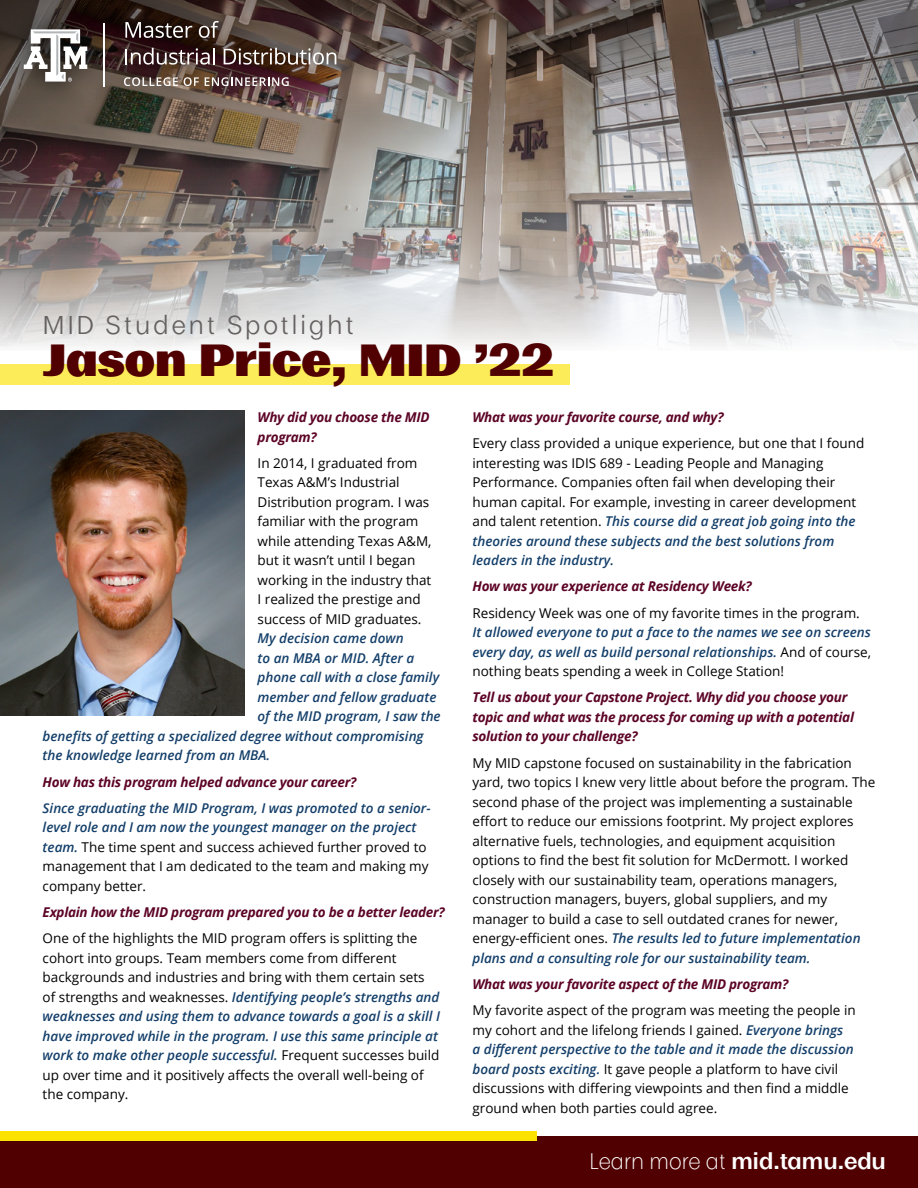
<style>
.page{position:relative;width:918px;height:1188px;background:#fff}
.page>*{position:absolute;margin:0;border:0;box-sizing:border-box;transform-origin:0 0}
.t1{font:900 42px "Moriston";color:#500000}
.t2{font:24px "Moriston";letter-spacing:.1em;color:#666161}
.t3{font:600 21px "Moriston";color:#fff}
.t4{font:13.5px/19.5px "Open Sans";color:#000}
.t5{font:italic 700 13.5px/19.5px "Open Sans";letter-spacing:-.02em;color:#5c0426}
.t6{font:italic 600 13.5px "Open Sans";color:#143f6a}
.s1{font-weight:600;font-style:italic;color:#143f6a}
.s2{font-weight:300}
</style>
<div class="page">
<img style="left:0;top:187px;width:918px;height:160px">
<img style="left:0;top:0;width:918px;height:187px">
<div style="left:3px;top:1px;width:355px;height:107px;background:#000;opacity:.75"></div>
<svg style="left:124px;top:77px;width:54px;height:9px"></svg>
<svg style="left:184px;top:77px;width:15px;height:9px"></svg>
<svg style="left:205px;top:77px;width:84px;height:9px"></svg>
<svg style="left:125px;top:22px;width:67px;height:16px"></svg>
<svg style="left:199px;top:21px;width:20px;height:17px"></svg>
<svg style="left:125px;top:48px;width:90px;height:17px"></svg>
<svg style="left:224px;top:48px;width:112px;height:17px;background:#796b63"></svg>
<hr style="left:103px;top:24px;width:1px;height:63px;background:#fff">
<svg style="left:24px;top:29px;width:63px;height:53px"></svg>
<div style="left:0;top:364px;width:570px;height:20px;background:#fcec5a"></div>
<img style="left:0;top:411px;width:244px;height:305px">
<div style="left:0;top:1136px;width:918px;height:52px;background:#500000"></div>
<div style="left:0;top:1131px;width:537px;height:10px;background:#fbe200"></div>
<p class="t2" style="left:43px;top:306px;width:313px">MID Student Spotlight</p>
<p class="t1" style="left:43px;top:327px;width:513px">Jason Price, MID ’22</p>
<p class="t5" style="left:258px;top:407px;width:174px">Why did you choose the MID program?</p>
<p class="t4" style="left:258px;top:453px;width:161px">In 2014, I graduated from</p>
<p class="t4" style="left:258px;top:472px;width:144px">Texas A&amp;M’s Industrial</p>
<p class="t4" style="left:258px;top:492px;width:173px">Distribution program. I was</p>
<p class="t4" style="left:258px;top:511px;width:162px">familiar with the program</p>
<p class="t4" style="left:258px;top:531px;width:175px">while attending Texas A&amp;M,</p>
<p class="t4" style="left:258px;top:550px;width:159px">but it wasn’t until I began</p>
<p class="t4" style="left:258px;top:570px;width:175px">working in the industry that</p>
<p class="t4" style="left:258px;top:589px;width:165px">I realized the prestige and</p>
<p class="t4" style="left:258px;top:609px;width:165px">success of MID graduates.</p>
<p class="t6" style="left:258px;top:629px;width:148px">My decision came down</p>
<p class="t6" style="left:258px;top:649px;width:158px">to an MBA or MID. After a</p>
<p class="t6" style="left:258px;top:668px;width:183px">phone call with a close family</p>
<p class="t6" style="left:258px;top:688px;width:180px">member and fellow graduate</p>
<p class="t6" style="left:258px;top:707px;width:185px">of the MID program, I saw the</p>
<p class="t6" style="left:43px;top:727px;width:383px">benefits of getting a specialized degree without compromising</p>
<p class="t6" style="left:43px;top:746px;width:229px">the knowledge learned from an MBA.</p>
<p class="t5" style="left:43px;top:772px;width:315px">How has this program helped advance your career?</p>
<p class="t4" style="left:43px;top:798px;width:390px"><span class="s1">Since graduating the MID Program, I was promoted to a senior&shy;level role and I am now the youngest manager on the project team.</span> The time spent and success achieved further proved to management that I am dedicated to the team and making my company better.</p>
<p class="t5" style="left:43px;top:902px;width:404px">Explain how the MID program prepared you to be a better leader?</p>
<p class="t4" style="left:43px;top:928px;width:399px">One of the highlights the MID program offers is splitting the cohort into groups. Team members come from different backgrounds and industries and bring with them certain sets of strengths and weaknesses. <span class="s1">Identifying people’s strengths and weaknesses and using them to advance towards a goal is a skill I have improved while in the program. I use this same principle at work to make other people successful.</span> Frequent successes build up over time and it positively affects the overall well-being of the company.</p>
<p class="t5" style="left:472px;top:407px;width:253px">What was your favorite course, and why?</p>
<p class="t4" style="left:472px;top:433px;width:393px">Every class provided a unique experience, but one that I found interesting was IDIS 689 - Leading People and Managing Performance. Companies often fail when developing their human capital. For example, investing in career development and talent retention. <span class="s1">This course did a great job going into the theories around these subjects and the best solutions from leaders in the industry.</span></p>
<p class="t5" style="left:472px;top:576px;width:281px">How was your experience at Residency Week?</p>
<p class="t4" style="left:472px;top:603px;width:400px">Residency Week was one of my favorite times in the program.<br><span class="s1">It allowed everyone to put a face to the names we see on screens every day, as well as build personal relationships.</span> And of course, nothing beats spending a week in College Station!</p>
<p class="t5" style="left:472px;top:687px;width:383px">Tell us about your Capstone Project. Why did you choose your topic and what was the process for coming up with a potential solution to your challenge?</p>
<p class="t4" style="left:472px;top:753px;width:404px">My MID capstone focused on sustainability in the fabrication yard, two topics I knew very little about before the program. The second phase of the project was implementing a sustainable effort to reduce our emissions footprint. My project explores alternative fuels, technologies, and equipment acquisition options to find the best fit solution for McDermott. I worked closely with our sustainability team, operations managers, construction managers, buyers, global suppliers, and my manager to build a case to sell outdated cranes for newer, energy-efficient ones. <span class="s1">The results led to future implementation plans and a consulting role for our sustainability team.</span></p>
<p class="t5" style="left:472px;top:974px;width:317px">What was your favorite aspect of the MID program?</p>
<p class="t4" style="left:472px;top:1000px;width:385px">My favorite aspect of the program was meeting the people in my cohort and the lifelong friends I gained. <span class="s1">Everyone brings<br>a different perspective to the table and it made the discussion board posts exciting.</span> It gave people a platform to have civil discussions with differing viewpoints and then find a middle ground when both parties could agree.</p>
<p class="t3" style="left:589px;top:1144px;width:298px"><span class="s2">Learn more at</span> mid.tamu.edu</p>
</div>
